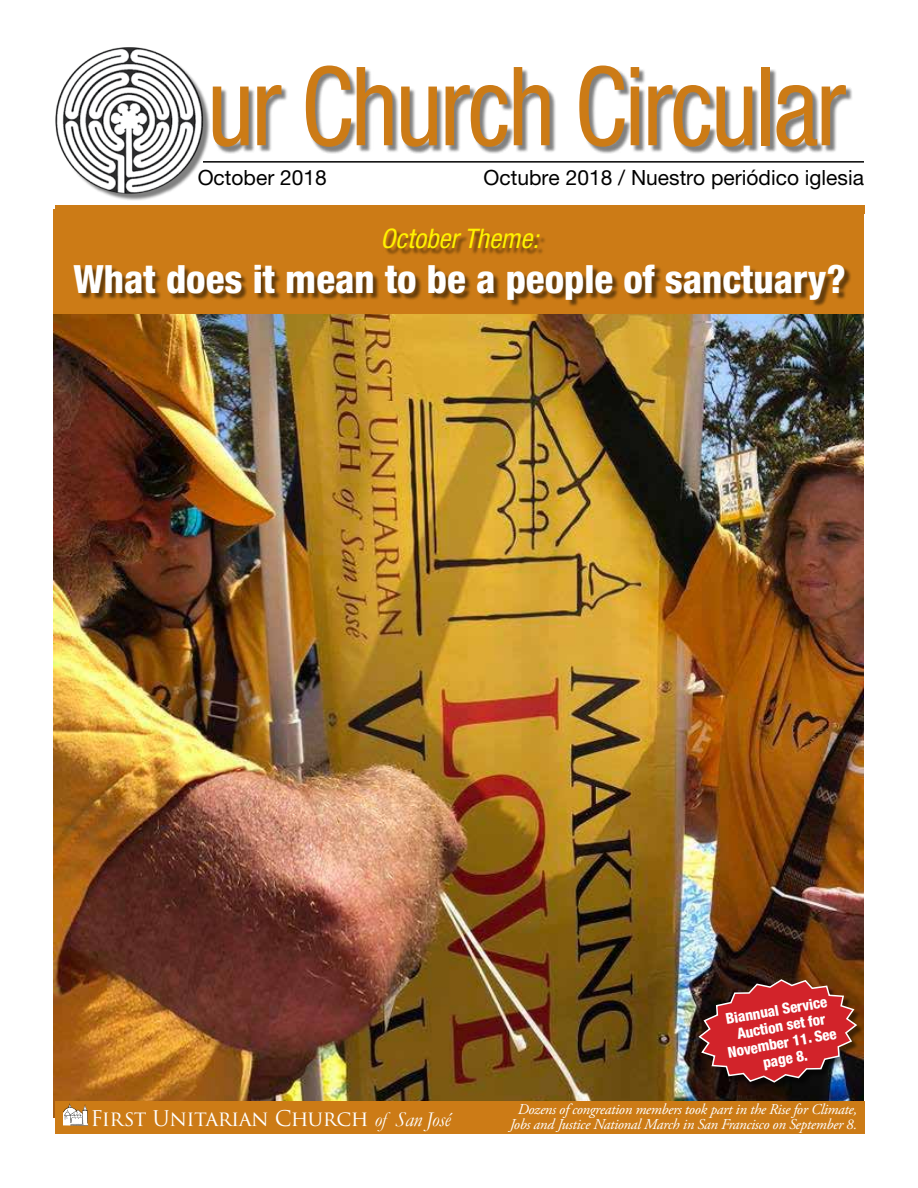
<style>
.page{position:relative;width:918px;height:1188px;background:#fff}
.page>*{position:absolute;margin:0;border:0;box-sizing:border-box;transform-origin:0 0}
.t1{font:condensed 109.5px "Helvetica Neue LT Pro";letter-spacing:-.025em;color:#cc7b16;scale:.93 1}
.t2{font:800 condensed 39px "Helvetica Neue LT Pro";color:#fff}
.t3{font:italic condensed 27px "Helvetica Neue LT Pro";color:#fff200}
.t4{font:21.15px "Trajan Pro 3";letter-spacing:-.025em;color:#fff}
.t5{font:21px "Helvetica Neue LT Pro";color:#000}
.t6{font:italic 15px/15px "Adobe Garamond Pro";letter-spacing:-.02em;color:#fff;text-align:center}
.t7{font:800 condensed 15px/16.5px "Helvetica Neue LT Pro";color:#fff;text-align:center}
.s1{font-family:"Garamond";font-style:italic}
</style>
<div class="page">
<img style="left:54px;top:314px;width:809px;height:803px">
<div style="left:53px;top:209px;width:810px;height:105px;background:#cc7b16"></div>
<div style="left:55px;top:205px;width:810px;height:9px;background:#cc7b16"></div>
<div style="left:58px;top:49px;width:152px;height:152px;background:#000;opacity:.5"></div>
<img style="left:55px;top:47px;width:151px;height:148px">
<div style="left:215px;top:67px;width:638px;height:87px;background:#000;opacity:.5"></div>
<hr style="left:203px;top:161px;width:661px;height:2px;background:#000">
<div style="left:55px;top:1101px;width:810px;height:33px;background:#cc7b16"></div>
<svg style="left:63px;top:1104px;width:25px;height:22px"></svg>
<div style="left:701px;top:981px;width:163px;height:109px;background:#000;opacity:.5"></div>
<svg style="left:697px;top:978px;width:162px;height:106px;background:#9d2b2c"></svg>
<div style="left:76px;top:230px;width:776px;height:77px;background:#000;opacity:.5"></div>
<h1 class="t1" style="left:207px;top:43px;width:688px">ur Church Circular</h1>
<h3 class="t5" style="left:198px;top:165px;width:131px">October 2018</h3>
<h3 class="t5" style="left:484px;top:165px;width:382px">Octubre 2018 / Nuestro periódico iglesia</h3>
<h3 class="t3" style="left:381px;top:223px;width:160px">October Theme:</h3>
<h2 class="t2" style="left:74px;top:255px;width:774px">What does it mean to be a people of sanctuary?</h2>
<h3 class="t4" style="left:90px;top:1104px;width:362px">First Unitarian Church <span class="s1">of San José</span></h3>
<p class="t7" style="left:721px;top:1011px;width:112px;rotate:-10deg">Biannual Service<br>Auction set for<br>November 11. See page 8.</p>
<p class="t6" style="left:510px;top:1103px;width:349px">Dozens of congreation members took part in the Rise for Climate,<br>Jobs and Justice National March in San Francisco on September 8.</p>
</div>
